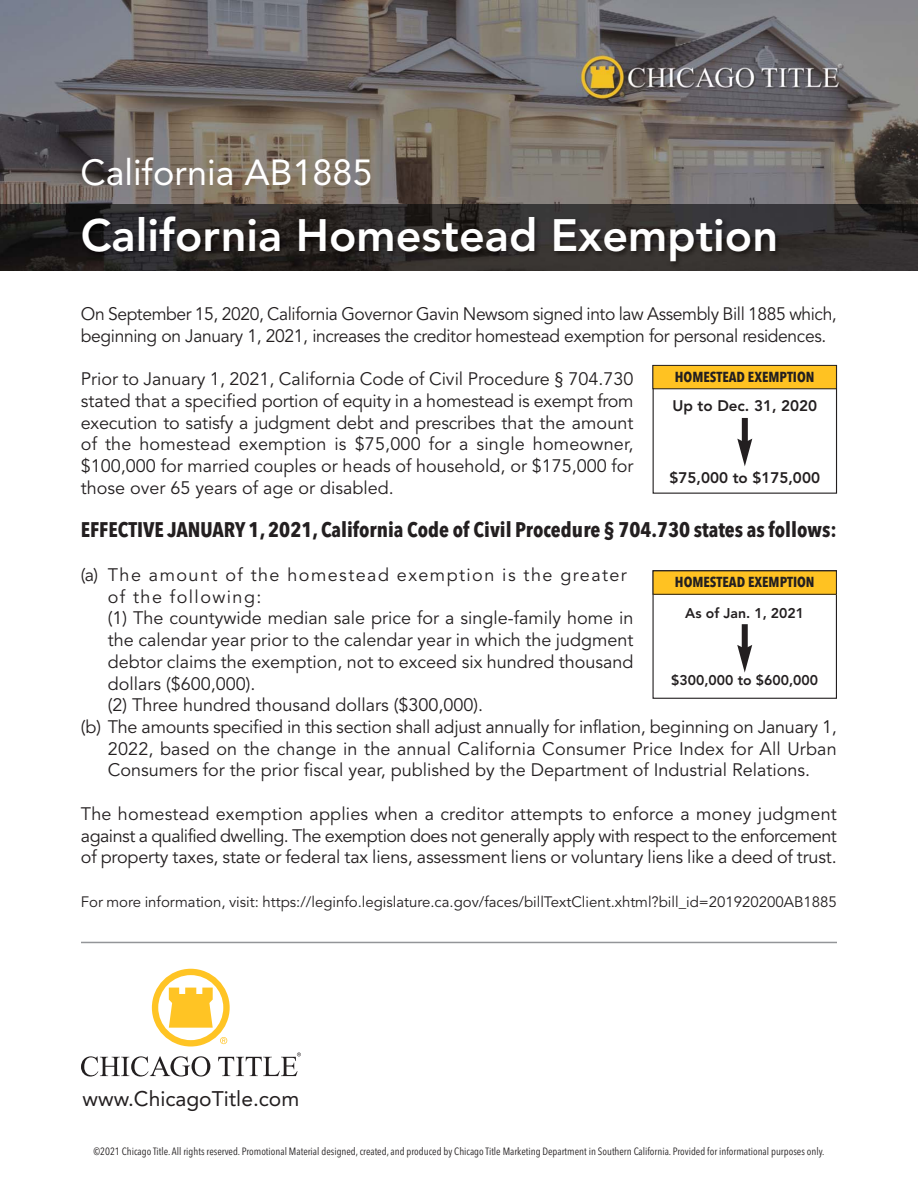
<style>
.page{position:relative;width:918px;height:1188px;background:#fff}
.page>*{position:absolute;margin:0;border:0;box-sizing:border-box;transform-origin:0 0}
.t1{font:800 45px "Avenir";color:#fff}
.t2{font:36px "Avenir";color:#fff}
.t3{font:700 21px "Avenir Next Condensed";color:#231f20}
.t4{font:21px "Avenir";color:#231f20}
.t5{font:18px/21.8px "Avenir";color:#231f20;text-align:justify}
.t6{font:18px/21.8px "Avenir";letter-spacing:-.02em;color:#231f20}
.t7{font:18px "Avenir";letter-spacing:.08em;color:#231f20}
.t8{font:800 15.3px "Avenir";color:#231f20}
.t9{font:15px "Avenir";color:#231f20}
.t10{font:700 14.4px "Avenir Next Condensed";color:#231f20}
.t11{font:800 14.1px "Avenir";color:#231f20}
.t12{font:10.5px "Avenir Next Condensed";color:#231f20}
</style>
<div class="page">
<svg style="left:652px;top:364px;width:186px;height:335px"></svg>
<img style="left:0;top:0;width:918px;height:205px">
<img style="left:827px;top:205px;width:91px;height:66px">
<img style="left:0;top:205px;width:53px;height:66px">
<hr style="left:81px;top:942px;width:756px;height:1px;background:#939598">
<img style="left:576px;top:48px;width:270px;height:58px">
<svg style="left:81px;top:969px;width:220px;height:108px"></svg>
<img style="left:53px;top:198px;width:774px;height:73px">
<div style="left:653px;top:365px;width:183px;height:24px;background:#ffc222"></div>
<div style="left:652px;top:365px;width:185px;height:24px;border:1px solid #231f20"></div>
<div style="left:653px;top:571px;width:183px;height:23px;background:#ffc222"></div>
<div style="left:653px;top:571px;width:184px;height:24px;border:1px solid #231f20"></div>
<div style="left:742px;top:624px;width:6px;height:26px;background:#231f20"></div>
<svg style="left:737px;top:645px;width:15px;height:28px"></svg>
<div style="left:742px;top:418px;width:6px;height:26px;background:#231f20"></div>
<svg style="left:737px;top:439px;width:15px;height:27px"></svg>
<h2 class="t2" style="left:80px;top:158px;width:294px">California AB1885</h2>
<h1 class="t1" style="left:81px;top:217px;width:699px">California Homestead Exemption</h1>
<p class="t6" style="left:81px;top:305px;width:757px">On September 15, 2020, California Governor Gavin Newsom signed into law Assembly Bill 1885 which, beginning on January 1, 2021, increases the creditor homestead exemption for personal residences.</p>
<p class="t5" style="left:81px;top:370px;width:554px">Prior to January 1, 2021, California Code of Civil Procedure § 704.730 stated that a specified portion of equity in a homestead is exempt from execution to satisfy a judgment debt and prescribes that the amount of the homestead exemption is $75,000 for a single homeowner, $100,000 for married couples or heads of household, or $175,000 for those over 65 years of age or disabled.</p>
<p class="t3" style="left:81px;top:518px;width:757px">EFFECTIVE JANUARY 1, 2021, California Code of Civil Procedure § 704.730 states as follows:</p>
<p class="t7" style="left:81px;top:567px;width:548px">(a) The amount of the homestead exemption is the greater</p>
<p class="t7" style="left:108px;top:589px;width:155px">of the following:</p>
<p class="t5" style="left:108px;top:609px;width:527px">(1) The countywide median sale price for a single-family home in</p>
<p class="t5" style="left:108px;top:631px;width:527px">the calendar year prior to the calendar year in which the judgment</p>
<p class="t5" style="left:108px;top:653px;width:527px">debtor claims the exemption, not to exceed six hundred thousand</p>
<p class="t5" style="left:108px;top:674px;width:149px">dollars ($600,000).</p>
<p class="t5" style="left:108px;top:696px;width:377px">(2) Three hundred thousand dollars ($300,000).</p>
<p class="t5" style="left:81px;top:718px;width:757px">(b) The amounts specified in this section shall adjust annually for inflation, beginning on January 1,</p>
<p class="t5" style="left:108px;top:740px;width:730px">2022, based on the change in the annual California Consumer Price Index for All Urban</p>
<p class="t5" style="left:108px;top:761px;width:704px">Consumers for the prior fiscal year, published by the Department of Industrial Relations.</p>
<p class="t5" style="left:81px;top:805px;width:757px">The homestead exemption applies when a creditor attempts to enforce a money judgment against a qualified dwelling. The exemption does not generally apply with respect to the enforcement of property taxes, state or federal tax liens, assessment liens or voluntary liens like a deed of trust.</p>
<p class="t9" style="left:81px;top:896px;width:757px">For more information, visit: https://leginfo.legislature.ca.gov/faces/billTextClient.xhtml?bill_id=201920200AB1885</p>
<p class="t10" style="left:675px;top:368px;width:141px">HOMESTEAD EXEMPTION</p>
<p class="t8" style="left:673px;top:399px;width:146px">Up to Dec. 31, 2020</p>
<p class="t8" style="left:670px;top:472px;width:152px">$75,000 to $175,000</p>
<p class="t10" style="left:675px;top:574px;width:141px">HOMESTEAD EXEMPTION</p>
<p class="t11" style="left:685px;top:607px;width:120px">As of Jan. 1, 2021</p>
<p class="t11" style="left:671px;top:674px;width:148px">$300,000 to $600,000</p>
<p class="t4" style="left:83px;top:1090px;width:218px">www.ChicagoTitle.com</p>
<p class="t12" style="left:93px;top:1147px;width:733px">©2021 Chicago Title. All rights reserved. Promotional Material designed, created, and produced by Chicago Title Marketing Department in Southern California. Provided for informational purposes only.</p>
</div>
